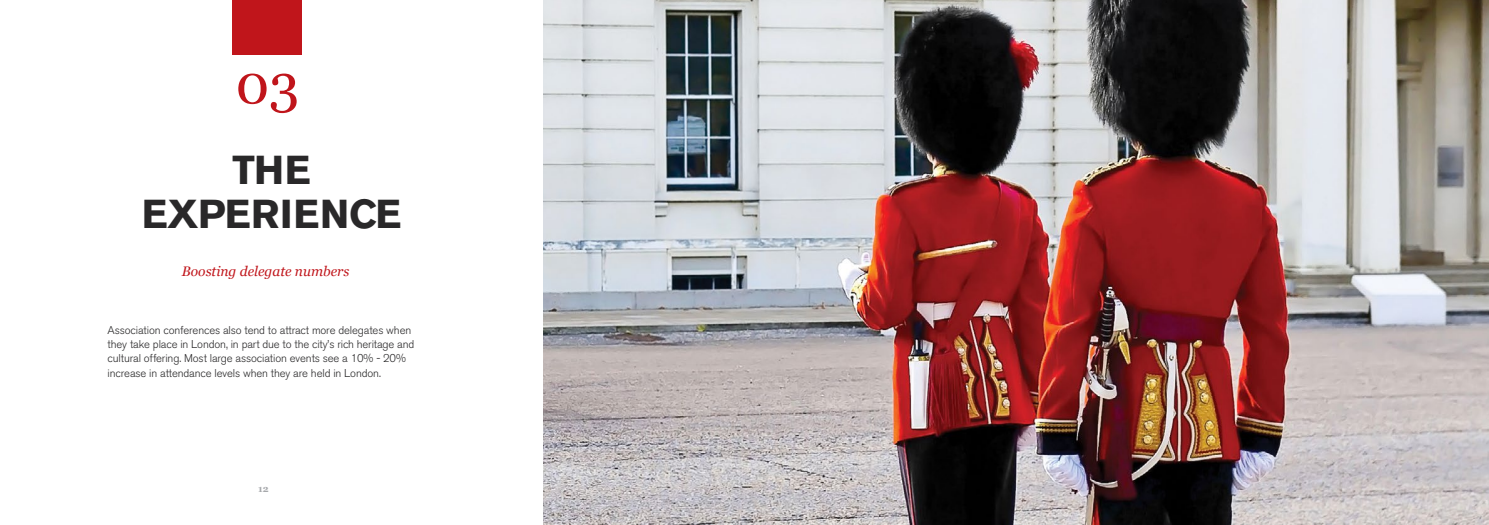
<style>
.page{position:relative;width:1489px;height:525px;background:#fff}
.page>*{position:absolute;margin:0;border:0;box-sizing:border-box;transform-origin:0 0}
.t1{font:55px "Georgia";color:#c0151b}
.t2{font:700 40px/43.8px "Akzidenz Grotesk BE";letter-spacing:-.005em;color:#292829;text-align:center}
.t3{font:italic 13.75px "Georgia";color:#c0151b}
.t4{font:300 11.25px/14.4px "Akzidenz Grotesk BE";letter-spacing:-.01em;color:#292829}
.t5{font:700 9.38px "Georgia";color:#a7a9ac}
</style>
<div class="page">
<div style="left:232px;top:0;width:70px;height:55px;background:#c0151b"></div>
<img style="left:543px;top:0;width:945px;height:524px">
<h1 class="t1" style="left:235px;top:44px;width:65px">03</h1>
<h2 class="t2" style="left:142px;top:149px;width:261px">THE<br>EXPERIENCE</h2>
<p class="t3" style="left:182px;top:261px;width:169px">Boosting delegate numbers</p>
<p class="t4" style="left:108px;top:322px;width:308px">Association conferences also tend to attract more delegates when they take place in London, in part due to the city’s rich heritage and cultural offering. Most large association events see a 10% - 20% increase in attendance levels when they are held in London.</p>
<p class="t5" style="left:258px;top:481px;width:12px">12</p>
</div>
